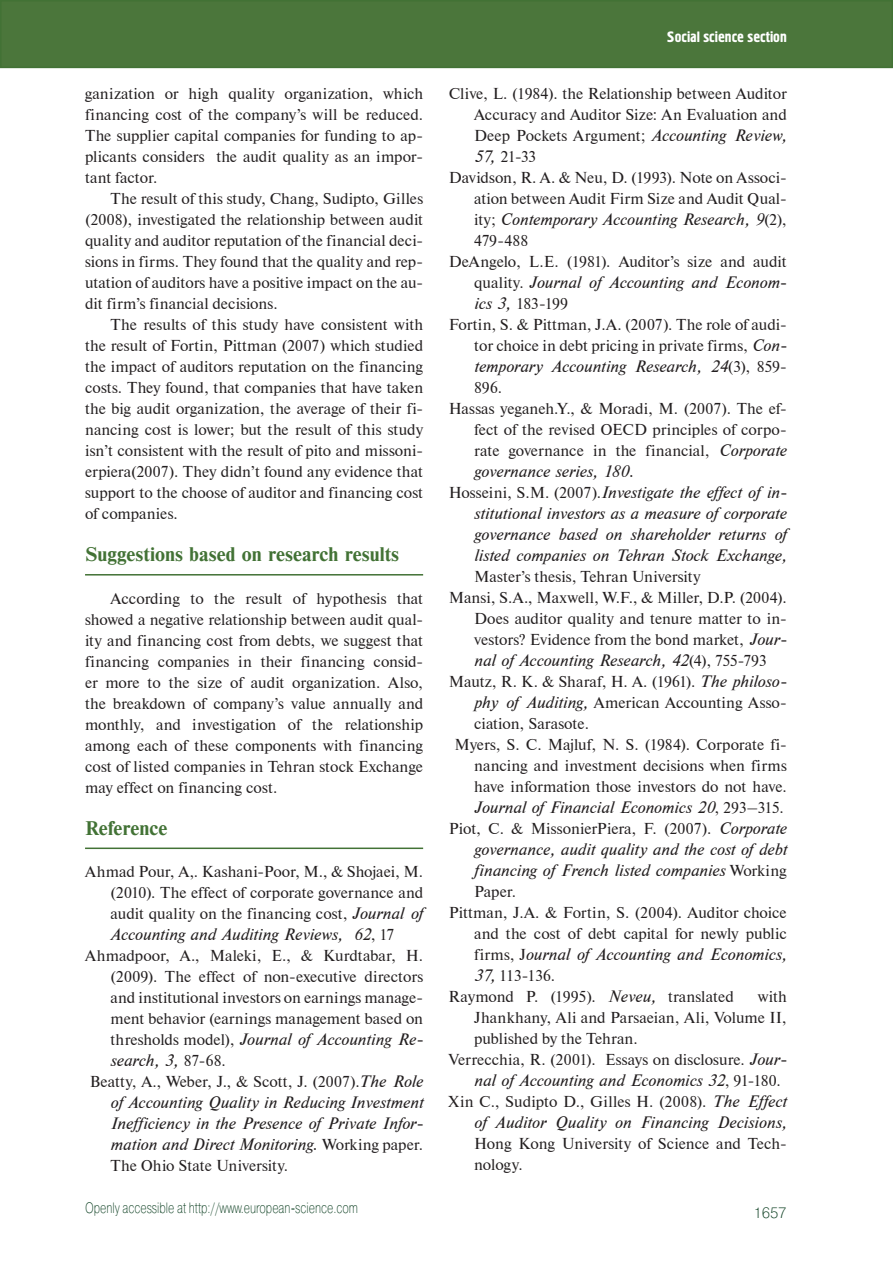
<style>
.page{position:relative;width:893px;height:1263px;background:#fff}
.page>*{position:absolute;margin:0;border:0;box-sizing:border-box;transform-origin:0 0}
.t1{font:18.75px "Newton C Bold";color:#427235}
.t2{font:15.75px/21px "Newton CTT";color:#231f20;text-align:justify}
.t3{font:15.75px/21px "Newton C Italic";color:#231f20}
.t4{font:15px "Pragmatica Light C";color:#0b3e20;scale:.75 1}
.t5{font:15px "Hermes C";color:#fff}
.t6{font:15px "Pragmatica Light C";color:#0b3e20}
.s1{font-family:"Newton C Italic"}
.s2{font-family:"Newton CTT"}
</style>
<div class="page">
<div style="left:1px;top:1px;width:891px;height:66px;background:#4b763b"></div>
<div style="left:0;top:0;width:893px;height:68px;border:2px solid #427235"></div>
<hr style="left:85px;top:574px;width:338px;height:2px;background:#427235">
<hr style="left:85px;top:848px;width:338px;height:1px;background:#427235">
<p class="t2" style="left:85px;top:83px;width:340px">ganization or high quality organization, which financing cost of the company’s will be reduced.<br>The supplier capital companies for funding to ap&shy;plicants considers the audit quality as an impor&shy;tant factor.</p>
<p class="t2" style="left:85px;top:188px;width:340px;text-indent:26px">The result of this study, Chang, Sudipto, Gilles (2008), investigated the relationship between audit quality and auditor reputation of the financial deci&shy;sions in firms. They found that the quality and rep&shy;utation of auditors have a positive impact on the au&shy;dit firm’s financial decisions.</p>
<p class="t2" style="left:85px;top:314px;width:340px;text-indent:26px">The results of this study have consistent with the result of Fortin, Pittman (2007) which studied the impact of auditors reputation on the financing costs. They found, that companies that have taken the big audit organization, the average of their fi&shy;nancing cost is lower; but the result of this study isn’t consistent with the result of pito and missoni&shy;erpiera(2007). They didn’t found any evidence that support to the choose of auditor and financing cost of companies.</p>
<p class="t1" style="left:85px;top:547px;width:316px">Suggestions based on research results</p>
<p class="t2" style="left:85px;top:588px;width:340px;text-indent:26px">According to the result of hypothesis that showed a negative relationship between audit qual&shy;ity and financing cost from debts, we suggest that financing companies in their financing consid&shy;er more to the size of audit organization. Also, the breakdown of company’s value annually and monthly, and investigation of the relationship among each of these components with financing cost of listed companies in Tehran stock Exchange may effect on financing cost.</p>
<p class="t1" style="left:85px;top:821px;width:84px">Reference</p>
<p class="t2" style="left:111px;top:861px;width:314px;text-indent:-26px">Ahmad Pour, A,. Kashani-Poor, M., &amp; Shojaei, M. (2010). The effect of corporate governance and audit quality on the financing cost, <span class="s1">Journal of</span></p>
<p class="t3" style="left:111px;top:925px;width:285px">Accounting and Auditing Reviews, 62<span class="s2">, 17</span></p>
<p class="t2" style="left:111px;top:945px;width:314px;text-indent:-26px">Ahmadpoor, A., Maleki, E., &amp; Kurdtabar, H. (2009). The effect of non-executive directors and institutional investors on earnings manage&shy;ment behavior (earnings management based on</p>
<p class="t3" style="left:111px;top:1030px;width:314px"><span class="s2">thresholds model),</span> Journal of Accounting Re&shy;search, 3, <span class="s2">87-68.</span></p>
<p class="t2" style="left:90px;top:1071px;width:335px">Beatty, A., Weber, J., &amp; Scott, J. (2007).<span class="s1">The Role</span></p>
<p class="t3" style="left:111px;top:1093px;width:314px;text-align:justify">of Accounting Quality in Reducing Investment Inefficiency in the Presence of Private Infor&shy;mation and Direct Monitoring. <span class="s2">Working paper.</span></p>
<p class="t2" style="left:111px;top:1155px;width:179px">The Ohio State University.</p>
<p class="t4" style="left:85px;top:1202px;width:365px">Openly accessible at http://www.european-science.com</p>
<p class="t5" style="left:667px;top:32px;width:121px">Social science section</p>
<p class="t2" style="left:449px;top:83px;width:340px">Clive, L. (1984). the Relationship between Auditor</p>
<p class="t2" style="left:474px;top:104px;width:314px">Accuracy and Auditor Size: An Evaluation and</p>
<p class="t2" style="left:474px;top:125px;width:314px">Deep Pockets Argument; <span class="s1">Accounting Review,</span></p>
<p class="t2" style="left:474px;top:146px;width:63px"><span class="s1">57,</span> 21-33</p>
<p class="t2" style="left:449px;top:167px;width:339px">Davidson, R. A. &amp; Neu, D. (1993). Note on Associ-</p>
<p class="t2" style="left:474px;top:188px;width:314px">ation between Audit Firm Size and Audit Qual-</p>
<p class="t3" style="left:474px;top:210px;width:314px"><span class="s2">ity;</span> Contemporary Accounting Research, 9<span class="s2">(2),</span></p>
<p class="t2" style="left:449px;top:230px;width:340px;text-indent:26px">479-488<br>DeAngelo, L.E. (1981). Auditor’s size and audit</p>
<p class="t3" style="left:474px;top:273px;width:314px"><span class="s2">quality.</span> Journal of Accounting and Econom-</p>
<p class="t2" style="left:474px;top:293px;width:96px"><span class="s1">ics 3,</span> 183-199</p>
<p class="t2" style="left:449px;top:314px;width:340px">Fortin, S. &amp; Pittman, J.A. (2007). The role of audi-</p>
<p class="t2" style="left:474px;top:335px;width:314px">tor choice in debt pricing in private firms, <span class="s1">Con-</span></p>
<p class="t3" style="left:474px;top:357px;width:314px">temporary Accounting Research, 24<span class="s2">(3), 859-</span></p>
<p class="t2" style="left:474px;top:377px;width:30px">896.</p>
<p class="t2" style="left:449px;top:398px;width:340px">Hassas yeganeh.Y., &amp; Moradi, M. (2007). The ef-</p>
<p class="t2" style="left:474px;top:419px;width:314px">fect of the revised OECD principles of corpo-</p>
<p class="t2" style="left:474px;top:440px;width:314px">rate governance in the financial, <span class="s1">Ñorporate</span></p>
<p class="t3" style="left:474px;top:462px;width:161px">governance series, 180.</p>
<p class="t3" style="left:449px;top:483px;width:340px"><span class="s2">Hosseini, S.M. (2007).</span>Investigate the effect of in-</p>
<p class="t3" style="left:474px;top:504px;width:314px">stitutional investors as a measure of corporate</p>
<p class="t3" style="left:474px;top:525px;width:314px">governance based on shareholder returns of</p>
<p class="t3" style="left:474px;top:546px;width:314px">listed companies on Tehran Stock Exchange,</p>
<p class="t2" style="left:474px;top:566px;width:228px">Master’s thesis, Tehran University</p>
<p class="t2" style="left:449px;top:587px;width:340px">Mansi, S.A., Maxwell, W.F., &amp; Miller, D.P. (2004).</p>
<p class="t2" style="left:474px;top:608px;width:314px">Does auditor quality and tenure matter to in-</p>
<p class="t2" style="left:474px;top:629px;width:314px">vestors? Evidence from the bond market, <span class="s1">Jour-</span></p>
<p class="t3" style="left:474px;top:651px;width:294px">nal of Accounting Research, 42<span class="s2">(4), 755-793</span></p>
<p class="t2" style="left:449px;top:671px;width:340px">Mautz, R. K. &amp; Sharaf, H. A. (1961). <span class="s1">The philoso-</span></p>
<p class="t2" style="left:474px;top:692px;width:314px"><span class="s1">phy of Auditing,</span> American Accounting Asso-</p>
<p class="t2" style="left:474px;top:713px;width:116px">ciation, Sarasote.</p>
<p class="t2" style="left:455px;top:734px;width:334px">Myers, S. C. Majluf, N. S. (1984). Corporate fi-</p>
<p class="t2" style="left:474px;top:755px;width:314px">nancing and investment decisions when firms</p>
<p class="t2" style="left:474px;top:776px;width:314px">have information those investors do not have.</p>
<p class="t3" style="left:474px;top:798px;width:311px">Journal of Financial Economics 20<span class="s2">, 293–315.</span></p>
<p class="t2" style="left:449px;top:818px;width:340px">Piot, C. &amp; MissonierPiera, F. (2007). <span class="s1">Corporate</span></p>
<p class="t3" style="left:474px;top:840px;width:314px">governance, audit quality and the cost of debt financing of French listed companies <span class="s2">Working</span></p>
<p class="t2" style="left:474px;top:881px;width:44px">Paper.</p>
<p class="t2" style="left:449px;top:902px;width:340px">Pittman, J.A. &amp; Fortin, S. (2004). Auditor choice</p>
<p class="t2" style="left:474px;top:923px;width:314px">and the cost of debt capital for newly public</p>
<p class="t3" style="left:474px;top:945px;width:314px"><span class="s2">firms, J</span>ournal of Accounting and Economics,</p>
<p class="t2" style="left:449px;top:965px;width:287px;text-indent:26px"><span class="s1">37,</span> 113-136.<br>Raymond P. (1995). <span class="s1">Neveu,</span> translated</p>
<p class="t2" style="left:758px;top:986px;width:31px">with</p>
<p class="t2" style="left:474px;top:1007px;width:314px">Jhankhany, Ali and Parsaeian, Ali, Volume II,</p>
<p class="t2" style="left:474px;top:1028px;width:165px">published by the Tehran.</p>
<p class="t2" style="left:449px;top:1049px;width:340px">Verrecchia, R. (2001). Essays on disclosure. <span class="s1">Jour-</span></p>
<p class="t3" style="left:474px;top:1071px;width:308px">nal of Accounting and Economics 32<span class="s2">, 91-180.</span></p>
<p class="t2" style="left:449px;top:1091px;width:340px">Xin C., Sudipto D., Gilles H. (2008). <span class="s1">The Effect</span></p>
<p class="t3" style="left:474px;top:1113px;width:314px">of Auditor Quality on Financing Decisions,</p>
<p class="t2" style="left:474px;top:1133px;width:314px">Hong Kong University of Science and Tech&shy;nology.</p>
<p class="t6" style="left:753px;top:1208px;width:35px">1657</p>
</div>
